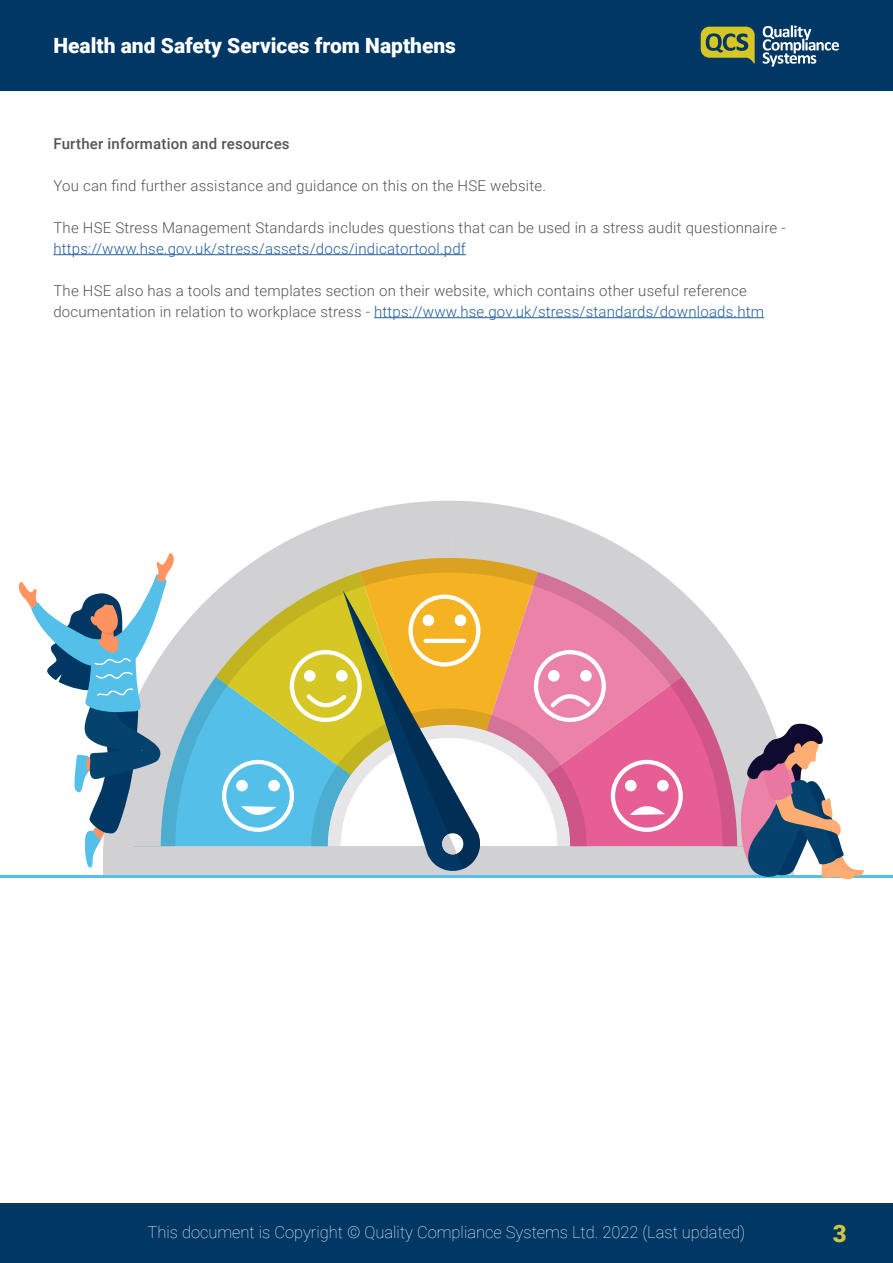
<style>
.page{position:relative;width:893px;height:1263px;background:#fff}
.page>*{position:absolute;margin:0;border:0;box-sizing:border-box;transform-origin:0 0}
.t1{font:900 24px "Roboto";color:#cfc53f}
.t2{font:900 21px "Roboto";color:#fff}
.t3{font:100 16.5px "Roboto";color:#fff}
.t4{font:300 15px/21px "Roboto";letter-spacing:.015em;color:#545454}
.t5{font:300 15px "Roboto";letter-spacing:.015em;color:#215e9e}
.t6{font:500 15px "Roboto";letter-spacing:.015em;color:#545454}
.s1{color:#215e9e}
</style>
<div class="page">
<div style="left:0;top:0;width:893px;height:90px;background:#003764"></div>
<div style="left:0;top:1203px;width:893px;height:60px;background:#003764"></div>
<svg style="left:701px;top:27px;width:54px;height:37px"></svg>
<svg style="left:763px;top:25px;width:76px;height:42px"></svg>
<hr style="left:53px;top:254px;width:413px;height:1px;background:#215e9e">
<hr style="left:374px;top:317px;width:390px;height:1px;background:#215e9e">
<svg style="left:449px;top:501px;width:139px;height:29px;fill:#d1d1d4"></svg>
<svg style="left:310px;top:501px;width:139px;height:29px;fill:#d1d1d4"></svg>
<hr style="left:0;top:875px;width:893px;height:3px;background:#54bfe8">
<svg style="left:18px;top:530px;width:846px;height:350px"></svg>
<h2 class="t2" style="left:53px;top:31px;width:404px">Health and Safety Services from Napthens</h2>
<p class="t6" style="left:53px;top:133px;width:238px">Further information and resources</p>
<p class="t4" style="left:53px;top:174px;width:494px">You can find further assistance and guidance on this on the HSE website.</p>
<p class="t4" style="left:53px;top:216px;width:734px">The HSE Stress Management Standards includes questions that can be used in a stress audit questionnaire -</p>
<p class="t5" style="left:53px;top:238px;width:414px">https://www.hse.gov.uk/stress/assets/docs/indicatortool.pdf</p>
<p class="t4" style="left:53px;top:279px;width:712px">The HSE also has a tools and templates section on their website, which contains other useful reference documentation in relation to workplace stress - <span class="s1">https://www.hse.gov.uk/stress/standards/downloads.htm</span></p>
<p class="t3" style="left:148px;top:1220px;width:599px">This document is Copyright © Quality Compliance Systems Ltd. 2022 (Last updated)</p>
<h1 class="t1" style="left:833px;top:1217px;width:15px">3</h1>
</div>
